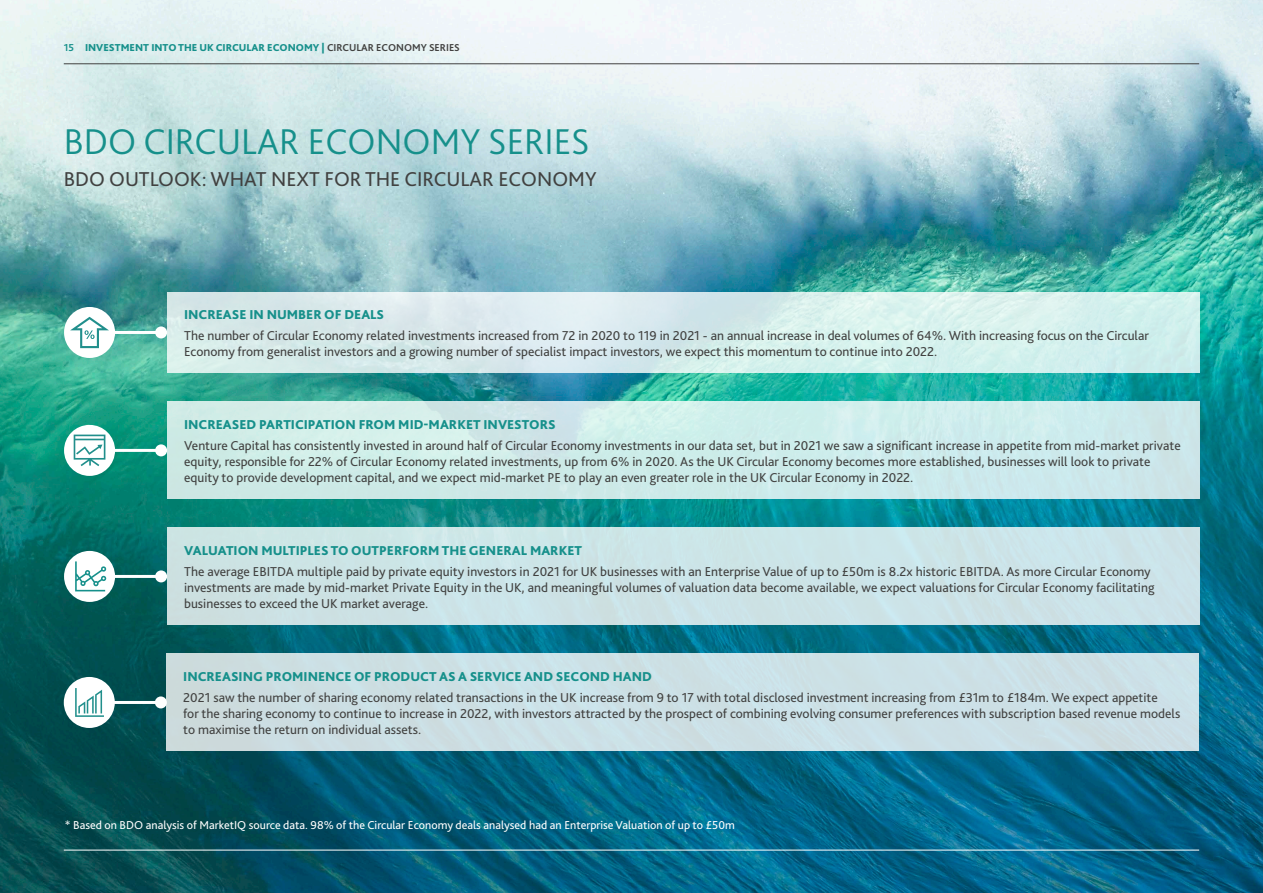
<style>
.page{position:relative;width:1263px;height:893px;background:#fff}
.page>*{position:absolute;margin:0;border:0;box-sizing:border-box;transform-origin:0 0}
.Main_Page_Headline{font:300 37.5px "Bliss Pro";color:#16908b}
.Main_Page_Subtitle{font:21px "Bliss Pro";color:#414140}
.Body_Subheading_WHIT{font:13.5px/16.2px "Bliss Pro";color:#414140}
.Body_Subheading_WHIT-2{font:800 13.5px "Bliss Pro";color:#16908b}
.Body_Subheading_WHIT-3{font:12px "Bliss Pro";color:#fff}
.Page_Header{font:800 10.5px "Bliss Pro";color:#16908b}
.Page_Header-2{font:700 10.5px "Bliss Pro";color:#16908b}
.s1{font-weight:700;color:#414140}
</style>
<div class="page">
<img style="left:0;top:0;width:1263px;height:893px">
<hr style="left:64px;top:850px;width:1135px;height:1px;background:#fff">
<div style="left:167px;top:402px;width:1032px;height:97px;background:#ccebea"></div>
<div style="left:64px;top:425px;width:51px;height:51px;background:#fff;border-radius:50%"></div>
<hr style="left:114px;top:449px;width:47px;height:3px;background:#fff">
<div style="left:155px;top:444px;width:12px;height:12px;background:#fff;border-radius:50%"></div>
<svg style="left:74px;top:435px;width:31px;height:31px"></svg>
<div style="left:167px;top:292px;width:1032px;height:81px;background:#d7eeed"></div>
<div style="left:64px;top:307px;width:51px;height:51px;background:#fff;border-radius:50%"></div>
<hr style="left:114px;top:331px;width:47px;height:3px;background:#fff">
<div style="left:155px;top:326px;width:12px;height:12px;background:#fff;border-radius:50%"></div>
<svg style="left:70px;top:317px;width:39px;height:31px"></svg>
<div style="left:166px;top:654px;width:1032px;height:97px;background:#cce0e5"></div>
<div style="left:64px;top:677px;width:51px;height:51px;background:#fff;border-radius:50%"></div>
<hr style="left:114px;top:701px;width:47px;height:3px;background:#fff">
<div style="left:155px;top:696px;width:12px;height:12px;background:#fff;border-radius:50%"></div>
<svg style="left:75px;top:688px;width:29px;height:29px"></svg>
<hr style="left:64px;top:63px;width:1135px;height:1px;background:#414140">
<div style="left:167px;top:528px;width:1032px;height:97px;background:#cce4e7"></div>
<div style="left:64px;top:551px;width:51px;height:51px;background:#fff;border-radius:50%"></div>
<hr style="left:114px;top:575px;width:47px;height:3px;background:#fff">
<div style="left:155px;top:570px;width:12px;height:12px;background:#fff;border-radius:50%"></div>
<svg style="left:75px;top:561px;width:32px;height:30px"></svg>
<p class="Page_Header-2" style="left:64px;top:40px;width:12px">15</p>
<p class="Page_Header" style="left:85px;top:40px;width:376px">INVESTMENT INTO THE UK CIRCULAR ECONOMY | <span class="s1">CIRCULAR ECONOMY SERIES</span></p>
<p class="Main_Page_Headline" style="left:64px;top:118px;width:527px">BDO CIRCULAR ECONOMY SERIES</p>
<p class="Main_Page_Subtitle" style="left:64px;top:166px;width:534px">BDO OUTLOOK: WHAT NEXT FOR THE CIRCULAR ECONOMY</p>
<p class="Body_Subheading_WHIT-2" style="left:184px;top:306px;width:202px">INCREASE IN NUMBER OF DEALS</p>
<p class="Body_Subheading_WHIT" style="left:184px;top:327px;width:966px">The number of Circular Economy related investments increased from 72 in 2020 to 119 in 2021 - an annual increase in deal volumes of 64%. With increasing focus on the Circular<br>Economy from generalist investors and a growing number of specialist impact investors, we expect this momentum to continue into 2022.</p>
<p class="Body_Subheading_WHIT-2" style="left:184px;top:416px;width:373px">INCREASED PARTICIPATION FROM MID-MARKET INVESTORS</p>
<p class="Body_Subheading_WHIT" style="left:184px;top:437px;width:998px">Venture Capital has consistently invested in around half of Circular Economy investments in our data set, but in 2021 we saw a significant increase in appetite from mid-market private equity, responsible for 22% of Circular Economy related investments, up from 6% in 2020. As the UK Circular Economy becomes more established, businesses will look to private equity to provide development capital, and we expect mid-market PE to play an even greater role in the UK Circular Economy in 2022.</p>
<p class="Body_Subheading_WHIT-2" style="left:184px;top:542px;width:399px">VALUATION MULTIPLES TO OUTPERFORM THE GENERAL MARKET</p>
<p class="Body_Subheading_WHIT" style="left:184px;top:563px;width:972px">The average EBITDA multiple paid by private equity investors in 2021 for UK businesses with an Enterprise Value of up to £50m is 8.2x historic EBITDA. As more Circular Economy investments are made by mid-market Private Equity in the UK, and meaningful volumes of valuation data become available, we expect valuations for Circular Economy facilitating businesses to exceed the UK market average.</p>
<p class="Body_Subheading_WHIT-2" style="left:183px;top:668px;width:470px">INCREASING PROMINENCE OF PRODUCT AS A SERVICE AND SECOND HAND</p>
<p class="Body_Subheading_WHIT" style="left:183px;top:689px;width:999px">2021 saw the number of sharing economy related transactions in the UK increase from 9 to 17 with total disclosed investment increasing from £31m to £184m. We expect appetite<br>for the sharing economy to continue to increase in 2022, with investors attracted by the prospect of combining evolving consumer preferences with subscription based revenue models to maximise the return on individual assets.</p>
<p class="Body_Subheading_WHIT-3" style="left:65px;top:817px;width:671px">* Based on BDO analysis of MarketIQ source data. 98% of the Circular Economy deals analysed had an Enterprise Valuation of up to £50m</p>
</div>
